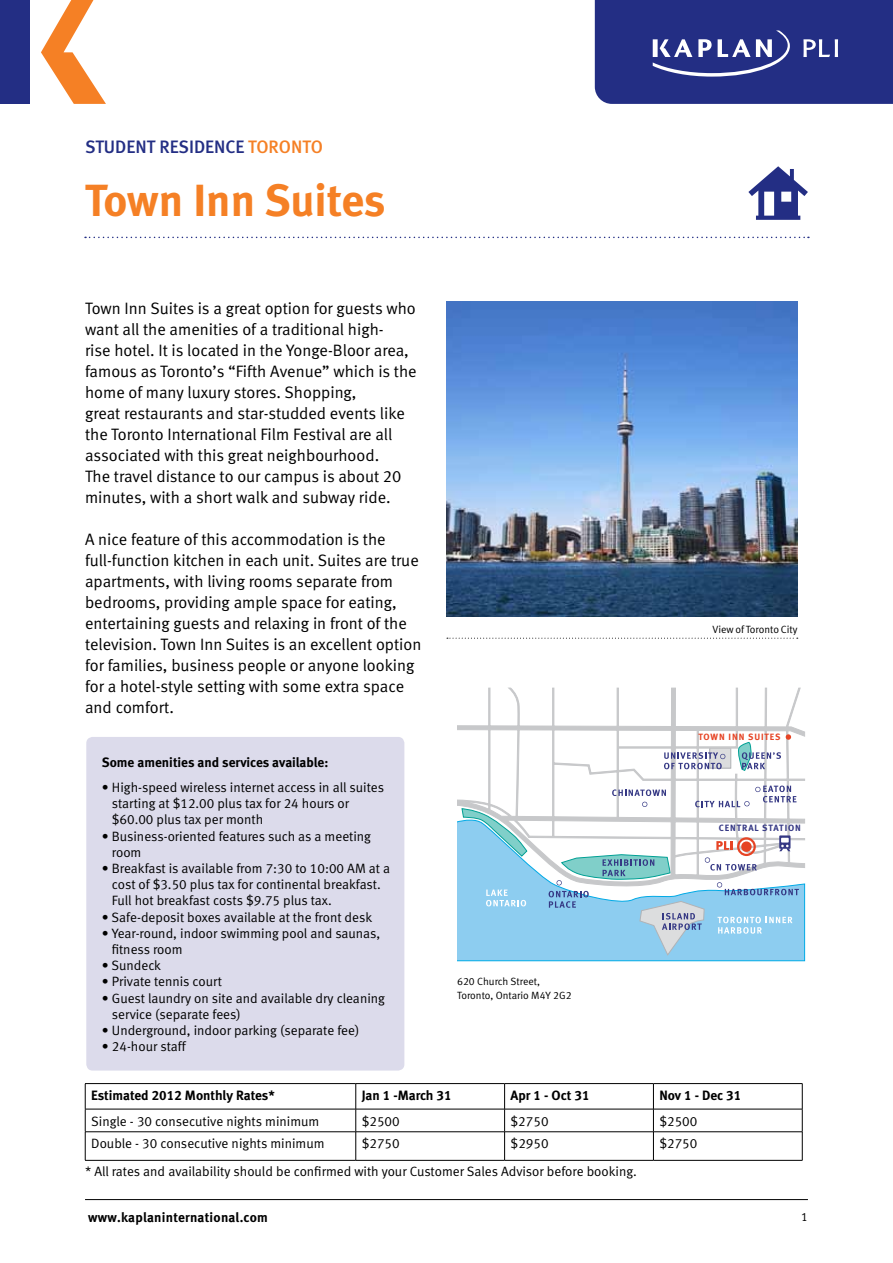
<style>
.page{position:relative;width:893px;height:1263px;background:#fff}
.page>*{position:absolute;margin:0;border:0;box-sizing:border-box;transform-origin:0 0}
.t1{font:45px "Meta Bold LF";letter-spacing:-.005em;color:#f58025}
.t2{font:18px "Meta Medium LF";color:#232e84}
.t3{font:16.5px/21px "Meta Normal LF";color:#000}
.t4{font:13.5px/16.2px "Meta Normal LF";color:#000}
.t5{font:13.5px "Meta Bold LF";color:#000}
.t6{font:13.5px "Meta Bold LF";letter-spacing:.02em;color:#000}
.t7{font:12px "Meta Normal LF";color:#000}
.t8{font:10.5px/13.5px "Meta Normal LF";color:#000}
.t9{font:9.15px "Meta Bold LF";letter-spacing:.1em;color:#353884}
.t10{font:9.15px "Meta Bold LF";letter-spacing:.1em;color:#e64425}
.s1{color:#f58025}
</style>
<div class="page">
<hr style="left:85px;top:1199px;width:723px;height:1px;background:#000">
<div style="left:0;top:0;width:29px;height:104px;background:#232e84"></div>
<svg style="left:41px;top:0;width:65px;height:104px"></svg>
<svg style="left:595px;top:0;width:298px;height:104px"></svg>
<svg style="left:447px;top:638px;width:351px;height:1px"></svg>
<svg style="left:458px;top:889px;width:347px;height:72px"></svg>
<svg style="left:458px;top:688px;width:347px;height:201px"></svg>
<svg style="left:718px;top:917px;width:74px;height:17px"></svg>
<svg style="left:486px;top:889px;width:40px;height:17px"></svg>
<svg style="left:695px;top:785px;width:101px;height:22px"></svg>
<svg style="left:717px;top:882px;width:82px;height:13px"></svg>
<svg style="left:705px;top:837px;width:52px;height:33px"></svg>
<svg style="left:664px;top:752px;width:61px;height:17px"></svg>
<svg style="left:549px;top:891px;width:40px;height:17px"></svg>
<svg style="left:640px;top:901px;width:64px;height:54px"></svg>
<svg style="left:556px;top:854px;width:114px;height:31px"></svg>
<svg style="left:642px;top:802px;width:5px;height:5px"></svg>
<svg style="left:612px;top:789px;width:54px;height:7px"></svg>
<svg style="left:779px;top:835px;width:11px;height:14px"></svg>
<svg style="left:779px;top:838px;width:11px;height:13px"></svg>
<svg style="left:736px;top:734px;width:55px;height:37px"></svg>
<img style="left:446px;top:301px;width:351px;height:316px">
<svg style="left:85px;top:237px;width:724px;height:1px"></svg>
<svg style="left:748px;top:166px;width:60px;height:54px"></svg>
<hr style="left:85px;top:1083px;width:271px;height:1px;background:#000">
<hr style="left:356px;top:1083px;width:149px;height:1px;background:#000">
<hr style="left:505px;top:1083px;width:148px;height:1px;background:#000">
<hr style="left:653px;top:1083px;width:149px;height:1px;background:#000">
<hr style="left:85px;top:1109px;width:271px;height:1px;background:#000">
<hr style="left:356px;top:1109px;width:149px;height:1px;background:#000">
<hr style="left:505px;top:1109px;width:148px;height:1px;background:#000">
<hr style="left:653px;top:1109px;width:149px;height:1px;background:#000">
<hr style="left:85px;top:1131px;width:271px;height:1px;background:#000">
<svg style="left:85px;top:1084px;width:1px;height:76px"></svg>
<hr style="left:356px;top:1131px;width:149px;height:1px;background:#000">
<svg style="left:355px;top:1084px;width:1px;height:76px"></svg>
<hr style="left:505px;top:1131px;width:148px;height:1px;background:#000">
<svg style="left:504px;top:1084px;width:1px;height:76px"></svg>
<hr style="left:653px;top:1131px;width:149px;height:1px;background:#000">
<svg style="left:653px;top:1084px;width:1px;height:76px"></svg>
<svg style="left:802px;top:1084px;width:1px;height:76px"></svg>
<hr style="left:85px;top:1160px;width:271px;height:1px;background:#000">
<hr style="left:356px;top:1160px;width:149px;height:1px;background:#000">
<hr style="left:505px;top:1160px;width:148px;height:1px;background:#000">
<hr style="left:653px;top:1160px;width:149px;height:1px;background:#000">
<div style="left:86px;top:737px;width:318px;height:333px;background:#dcdbeb;border-radius:6px"></div>
<p class="t2" style="left:85px;top:136px;width:239px">STUDENT RESIDENCE <span class="s1">TORONTO</span></p>
<h1 class="t1" style="left:85px;top:174px;width:302px">Town Inn Suites</h1>
<p class="t3" style="left:85px;top:298px;width:333px">Town Inn Suites is a great option for guests who want all the amenities of a traditional high-<br>rise hotel. It is located in the Yonge-Bloor area, famous as Toronto’s “Fifth Avenue” which is the home of many luxury stores. Shopping,<br>great restaurants and star-studded events like the Toronto International Film Festival are all associated with this great neighbourhood.<br>The travel distance to our campus is about 20 minutes, with a short walk and subway ride.</p>
<p class="t3" style="left:85px;top:529px;width:338px">A nice feature of this accommodation is the full-function kitchen in each unit. Suites are true apartments, with living rooms separate from bedrooms, providing ample space for eating, entertaining guests and relaxing in front of the television. Town Inn Suites is an excellent option for families, business people or anyone looking for a hotel-style setting with some extra space and comfort.</p>
<p class="t5" style="left:102px;top:755px;width:228px">Some amenities and services available:</p>
<p class="t4" style="left:112px;top:779px;width:274px;text-indent:-10px">• High-speed wireless internet access in all suites starting at $12.00 plus tax for 24 hours or $60.00 plus tax per month</p>
<p class="t4" style="left:112px;top:828px;width:261px;text-indent:-10px">• Business-oriented features such as a meeting room</p>
<p class="t4" style="left:112px;top:860px;width:280px;text-indent:-10px">• Breakfast is available from 7:30 to 10:00 AM at a cost of $3.50 plus tax for continental breakfast.<br>Full hot breakfast costs $9.75 plus tax.</p>
<p class="t4" style="left:102px;top:909px;width:272px">• Safe-deposit boxes available at the front desk</p>
<p class="t4" style="left:112px;top:925px;width:270px;text-indent:-10px">• Year-round, indoor swimming pool and saunas, fitness room</p>
<p class="t4" style="left:102px;top:957px;width:61px">• Sundeck</p>
<p class="t4" style="left:102px;top:973px;width:122px">• Private tennis court</p>
<p class="t4" style="left:112px;top:990px;width:275px;text-indent:-10px">• Guest laundry on site and available dry cleaning service (separate fees)</p>
<p class="t4" style="left:102px;top:1022px;width:259px">• Underground, indoor parking (separate fee)</p>
<p class="t4" style="left:102px;top:1038px;width:85px">• 24-hour staff</p>
<p class="t8" style="left:457px;top:975px;width:116px">620 Church Street,<br>Toronto, Ontario M4Y 2G2</p>
<p class="t8" style="left:712px;top:623px;width:86px">View of Toronto City</p>
<p class="t10" style="left:698px;top:731px;width:84px">TOWN INN SUITES</p>
<p class="t9" style="left:719px;top:822px;width:84px">CENTRAL STATION</p>
<p class="t5" style="left:91px;top:1087px;width:185px">Estimated 2012 Monthly Rates*</p>
<p class="t5" style="left:362px;top:1087px;width:91px">Jan 1 -March 31</p>
<p class="t5" style="left:511px;top:1087px;width:80px">Apr 1 - Oct 31</p>
<p class="t5" style="left:659px;top:1087px;width:83px">Nov 1 - Dec 31</p>
<p class="t4" style="left:91px;top:1113px;width:230px">Single - 30 consecutive nights minimum</p>
<p class="t4" style="left:362px;top:1113px;width:39px">$2500</p>
<p class="t4" style="left:511px;top:1113px;width:39px">$2750</p>
<p class="t4" style="left:659px;top:1113px;width:39px">$2500</p>
<p class="t4" style="left:91px;top:1135px;width:235px">Double - 30 consecutive nights minimum</p>
<p class="t4" style="left:362px;top:1135px;width:39px">$2750</p>
<p class="t4" style="left:511px;top:1135px;width:39px">$2950</p>
<p class="t4" style="left:659px;top:1135px;width:39px">$2750</p>
<p class="t4" style="left:85px;top:1163px;width:553px">* All rates and availability should be confirmed with your Customer Sales Advisor before booking.</p>
<p class="t6" style="left:88px;top:1210px;width:181px">www.kaplaninternational.com</p>
<p class="t7" style="left:801px;top:1210px;width:8px">1</p>
</div>
